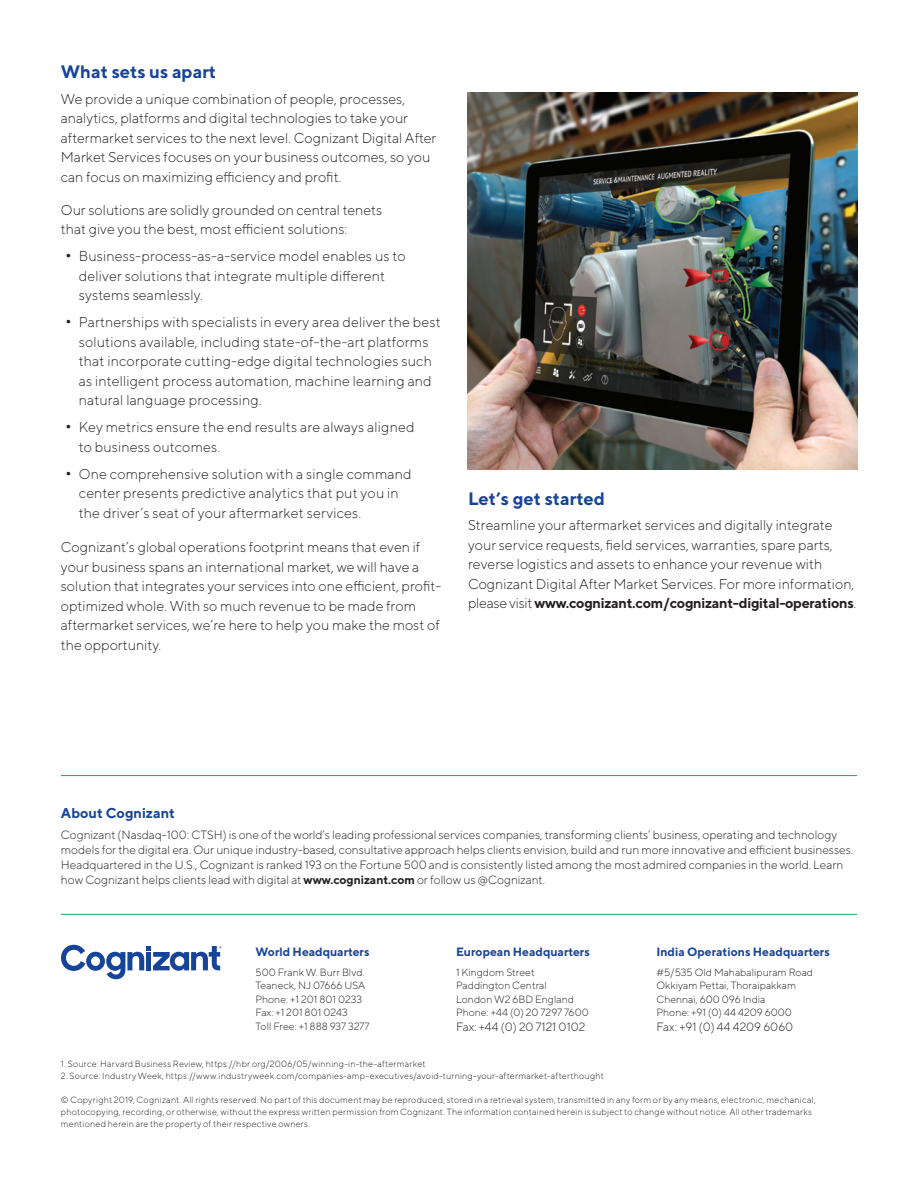
<style>
.page{position:relative;width:918px;height:1188px;background:#fff}
.page>*{position:absolute;margin:0;border:0;box-sizing:border-box;transform-origin:0 0}
.Body_headline_12_13{font:700 18px "TT Norms";color:#164499}
.Body_9_5_13{font:300 14.25px/19.5px "TT Norms";color:#231f20}
.Signoff_headline_9_5{font:700 14.25px "TT Norms";color:#164499}
.Signoff_body_8_10{font:300 12px/15px "TT Norms";letter-spacing:-.005em;color:#231f20}
.Address_title_8_12{font:700 12px "TT Norms";color:#164499}
.Address_body_7_9{font:300 10.5px "TT Norms";color:#231f20}
.Signoff_body_8_10-2{font:300 10.5px "TT Norms";color:#231f20}
.Copyright_6_8{font:300 9px/12px "TT Norms";letter-spacing:.02em;color:#231f20}
.s1{font-weight:700}
</style>
<div class="page">
<hr style="left:61px;top:775px;width:796px;height:1px;background:#11af54">
<hr style="left:61px;top:914px;width:796px;height:1px;background:#11af54">
<svg style="left:61px;top:945px;width:161px;height:34px"></svg>
<img style="left:468px;top:93px;width:389px;height:377px">
<p class="Body_headline_12_13" style="left:61px;top:61px;width:157px">What sets us apart</p>
<p class="Body_9_5_13" style="left:61px;top:89px;width:377px">We provide a unique combination of people, processes, analytics, platforms and digital technologies to take your aftermarket services to the next level. Cognizant Digital After Market Services focuses on your business outcomes, so you can focus on maximizing efficiency and profit.</p>
<p class="Body_9_5_13" style="left:61px;top:200px;width:323px">Our solutions are solidly grounded on central tenets that give you the best, most efficient solutions:</p>
<p class="Body_9_5_13" style="left:79px;top:246px;width:328px;text-indent:-14px"><span class="s1">•</span> Business-process-as-a-service model enables us to deliver solutions that integrate multiple different systems seamlessly.</p>
<p class="Body_9_5_13" style="left:79px;top:312px;width:363px;text-indent:-14px"><span class="s1">•</span> Partnerships with specialists in every area deliver the best solutions available, including state-of-the-art platforms that incorporate cutting-edge digital technologies such as intelligent process automation, machine learning and natural language processing.</p>
<p class="Body_9_5_13" style="left:79px;top:417px;width:337px;text-indent:-14px"><span class="s1">•</span> Key metrics ensure the end results are always aligned to business outcomes.</p>
<p class="Body_9_5_13" style="left:79px;top:464px;width:334px;text-indent:-14px"><span class="s1">•</span> One comprehensive solution with a single command center presents predictive analytics that put you in the driver’s seat of your aftermarket services.</p>
<p class="Body_9_5_13" style="left:61px;top:537px;width:382px">Cognizant’s global operations footprint means that even if your business spans an international market, we will have a solution that integrates your services into one efficient, profit&shy;optimized whole. With so much revenue to be made from aftermarket services, we’re here to help you make the most of the opportunity.</p>
<p class="Body_headline_12_13" style="left:468px;top:487px;width:138px">Let’s get started</p>
<p class="Body_9_5_13" style="left:468px;top:515px;width:390px">Streamline your aftermarket services and digitally integrate your service requests, field services, warranties, spare parts, reverse logistics and assets to enhance your revenue with Cognizant Digital After Market Services. For more information, please visit <span class="s1">www.cognizant.com/cognizant-digital-operations</span>.</p>
<p class="Signoff_headline_9_5" style="left:61px;top:804px;width:115px">About Cognizant</p>
<p class="Signoff_body_8_10" style="left:61px;top:827px;width:794px">Cognizant (Nasdaq-100: CTSH) is one of the world’s leading professional services companies, transforming clients’ business, operating and technology models for the digital era. Our unique industry-based, consultative approach helps clients envision, build and run more innovative and efficient businesses.<br>Headquartered in the U.S., Cognizant is ranked 193 on the Fortune 500 and is consistently listed among the most admired companies in the world. Learn how Cognizant helps clients lead with digital at <span class="s1">www.cognizant.com</span> or follow us @Cognizant.</p>
<p class="Address_title_8_12" style="left:255px;top:945px;width:116px">World Headquarters</p>
<p class="Address_body_7_9" style="left:255px;top:966px;width:111px">500 Frank W. Burr Blvd.</p>
<p class="Address_body_7_9" style="left:255px;top:979px;width:111px">Teaneck, NJ 07666 USA</p>
<p class="Address_body_7_9" style="left:255px;top:993px;width:108px">Phone: +1 201 801 0233</p>
<p class="Address_body_7_9" style="left:255px;top:1006px;width:94px">Fax: +1 201 801 0243</p>
<p class="Signoff_body_8_10-2" style="left:255px;top:1020px;width:115px">Toll Free: +1 888 937 3277</p>
<p class="Address_title_8_12" style="left:456px;top:945px;width:135px">European Headquarters</p>
<p class="Address_body_7_9" style="left:456px;top:966px;width:80px">1 Kingdom Street</p>
<p class="Address_body_7_9" style="left:456px;top:979px;width:92px">Paddington Central</p>
<p class="Address_body_7_9" style="left:456px;top:993px;width:119px">London W2 6BD England</p>
<p class="Address_body_7_9" style="left:456px;top:1006px;width:134px">Phone: +44 (0) 20 7297 7600</p>
<p class="Signoff_body_8_10" style="left:456px;top:1019px;width:131px">Fax: +44 (0) 20 7121 0102</p>
<p class="Address_title_8_12" style="left:657px;top:945px;width:175px">India Operations Headquarters</p>
<p class="Address_body_7_9" style="left:657px;top:966px;width:158px">#5/535 Old Mahabalipuram Road</p>
<p class="Address_body_7_9" style="left:657px;top:979px;width:141px">Okkiyam Pettai, Thoraipakkam</p>
<p class="Address_body_7_9" style="left:657px;top:993px;width:110px">Chennai, 600 096 India</p>
<p class="Address_body_7_9" style="left:657px;top:1006px;width:137px">Phone: +91 (0) 44 4209 6000</p>
<p class="Signoff_body_8_10" style="left:657px;top:1019px;width:138px">Fax: +91 (0) 44 4209 6060</p>
<p class="Copyright_6_8" style="left:61px;top:1058px;width:366px">1. Source: Harvard Business Review, https://hbr.org/2006/05/winning-in-the-aftermarket</p>
<p class="Copyright_6_8" style="left:61px;top:1070px;width:544px">2. Source: Industry Week, https://www.industryweek.com/companies-amp-executives/avoid-turning-your-aftermarket-afterthought</p>
<p class="Copyright_6_8" style="left:61px;top:1094px;width:756px">© Copyright 2019, Cognizant. All rights reserved. No part of this document may be reproduced, stored in a retrieval system, transmitted in any form or by any means, electronic, mechanical, photocopying, recording, or otherwise, without the express written permission from Cognizant. The information contained herein is subject to change without notice. All other trademarks mentioned herein are the property of their respective owners.</p>
</div>
